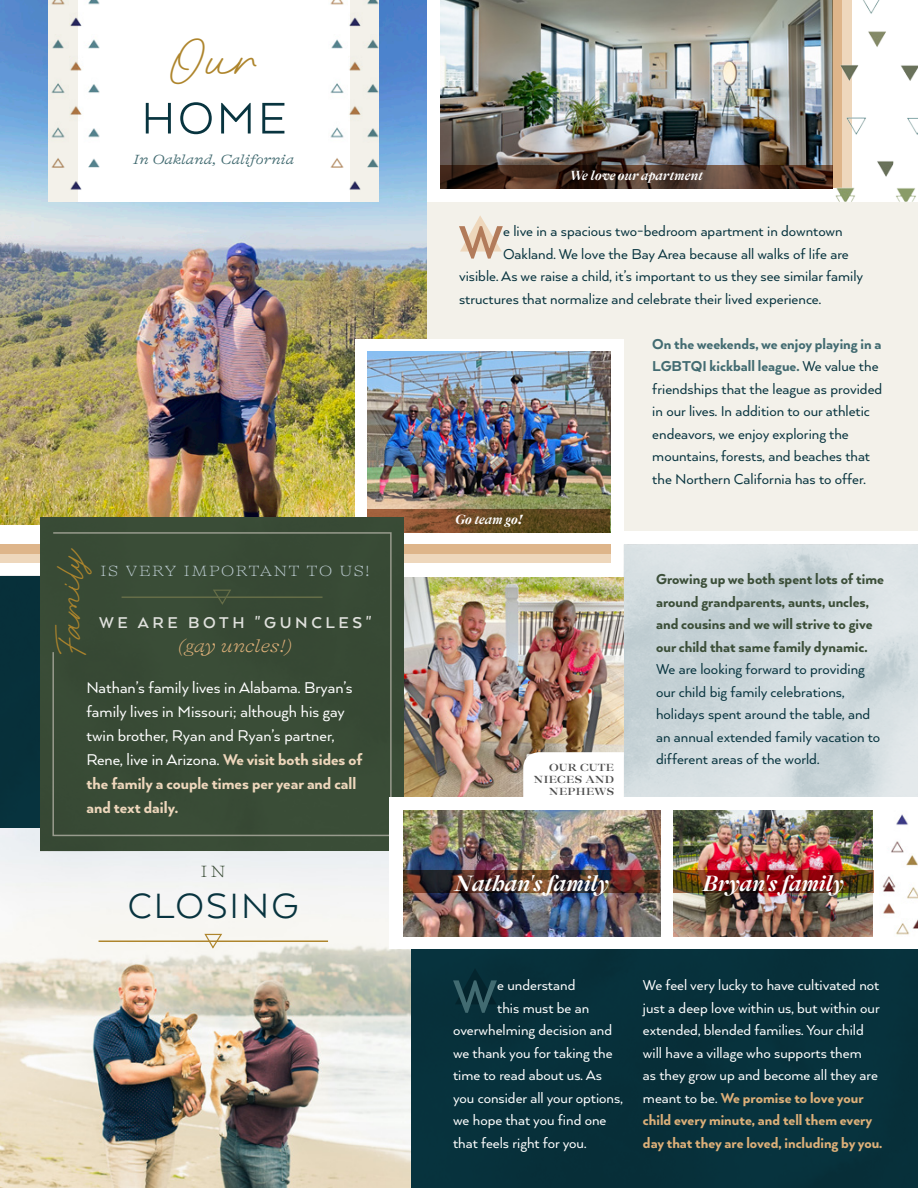
<style>
.page{position:relative;width:918px;height:1188px;background:#fff}
.page>*{position:absolute;margin:0;border:0;box-sizing:border-box;transform-origin:0 0}
.t1{font:700 54px "Arquitecta";color:#b27b5a}
.t2{font:700 54px "Arquitecta";color:#426b71}
.t3{font:51px "Arquitecta";color:#08343f}
.t4{font:40.5px "Arquitecta";letter-spacing:.05em;color:#08343f}
.t5{font:34.5px "Rocket Clouds DEMO";color:#ae852c}
.t6{font:23.25px "Rocket Clouds DEMO";color:#ae852c}
.t7{font:italic 700 22.5px "GT Alpina Fine";color:#fff}
.t8{font:18px/24px "Arquitecta";color:#fff}
.t9{font:700 18px "Arquitecta";letter-spacing:.2em;color:#e0e1dd}
.t10{font:italic 100 expanded 18px "GT Alpina";letter-spacing:-.01em;color:#ddb079}
.t11{font:16.5px/22.5px "Arquitecta";color:#08343f}
.t12{font:16.5px/22.5px "Arquitecta";color:#fff}
.t13{font:100 expanded 16.5px "GT Alpina";color:#3b4e38}
.t14{font:100 expanded 15px "GT Alpina";letter-spacing:.11em;color:#bbcacf}
.t15{font:italic 700 13.5px "GT Alpina Fine";color:#fff}
.t16{font:italic 300 expanded 13.5px "GT Alpina";color:#426b71}
.t17{font:700 expanded 10.5px/12px "GT Alpina Fine";letter-spacing:.04em;color:#4d4d4d;text-align:right}
.s1{font-weight:800;color:#eed7bc}
.s2{font-weight:800;color:#426b71}
.s3{font-weight:800;color:#3b4e38}
.s4{font-weight:800;color:#ddb079}
</style>
<div class="page">
<div style="left:411px;top:949px;width:507px;height:239px;background:#07313b"></div>
<img style="left:0;top:0;width:427px;height:525px">
<div style="left:427px;top:79px;width:491px;height:452px;background:#f3f1ea"></div>
<div style="left:78px;top:0;width:272px;height:202px;background:#fff"></div>
<div style="left:0;top:544px;width:610px;height:19px;background:#eed7bc"></div>
<div style="left:0;top:544px;width:610px;height:10px;background:#deb58a"></div>
<div style="left:355px;top:339px;width:269px;height:202px;background:#fff"></div>
<img style="left:368px;top:351px;width:242px;height:158px">
<div style="left:427px;top:0;width:491px;height:202px;background:#fff"></div>
<div style="left:0;top:576px;width:40px;height:252px;background:#07303a"></div>
<svg style="left:368px;top:509px;width:242px;height:23px;background:#6e4c25"></svg>
<img style="left:441px;top:0;width:392px;height:165px">
<img style="left:0;top:828px;width:411px;height:360px">
<img style="left:404px;top:578px;width:220px;height:219px">
<div style="left:40px;top:517px;width:364px;height:334px;background:#394b36"></div>
<div style="left:52px;top:531px;width:340px;height:306px;background:#394b36"></div>
<svg style="left:460px;top:216px;width:42px;height:36px"></svg>
<hr style="left:122px;top:596px;width:201px;height:2px;background:#656d47">
<svg style="left:212px;top:589px;width:20px;height:16px"></svg>
<div style="left:390px;top:797px;width:528px;height:152px;background:#fff"></div>
<img style="left:404px;top:810px;width:256px;height:126px">
<img style="left:673px;top:810px;width:245px;height:126px">
<svg style="left:523px;top:752px;width:101px;height:45px"></svg>
<hr style="left:99px;top:941px;width:229px;height:1px;background:#ae852c">
<svg style="left:203px;top:933px;width:20px;height:16px"></svg>
<img style="left:49px;top:0;width:51px;height:202px">
<img style="left:330px;top:0;width:49px;height:202px">
<svg style="left:441px;top:165px;width:392px;height:23px;background:#432c21"></svg>
<img style="left:833px;top:0;width:85px;height:202px">
<svg style="left:455px;top:968px;width:42px;height:36px;background:#052a33"></svg>
<img style="left:404px;top:870px;width:256px;height:23px">
<img style="left:673px;top:870px;width:201px;height:23px">
<p class="t5" style="left:171px;top:43px;width:88px">Our</p>
<p class="t3" style="left:141px;top:86px;width:147px">HOME</p>
<p class="t16" style="left:134px;top:151px;width:162px">In Oakland, California</p>
<p class="t6" style="left:58px;top:655px;width:117px;rotate:-90deg">Family</p>
<p class="t14" style="left:101px;top:562px;width:271px">IS VERY IMPORTANT TO US!</p>
<p class="t9" style="left:99px;top:612px;width:274px">WE ARE BOTH "GUNCLES"</p>
<p class="t10" style="left:178px;top:636px;width:116px">(gay uncles!)</p>
<p class="t8" style="left:86px;top:675px;width:278px">Nathan’s family lives in Alabama. Bryan’s family lives in Missouri; although his gay twin brother, Ryan and Ryan’s partner, Rene, live in Arizona. <span class="s1">We visit both sides of the family a couple times per year and call and text daily.</span></p>
<p class="t13" style="left:201px;top:862px;width:26px">IN</p>
<p class="t4" style="left:128px;top:880px;width:172px">CLOSING</p>
<p class="t15" style="left:570px;top:168px;width:135px">We love our apartment</p>
<p class="t1" style="left:459px;top:209px;width:46px">W</p>
<p class="t11" style="left:503px;top:219px;width:341px">e live in a spacious two-bedroom apartment in downtown</p>
<p class="t11" style="left:503px;top:242px;width:347px">Oakland. We love the Bay Area because all walks of life are</p>
<p class="t11" style="left:459px;top:264px;width:406px">visible. As we raise a child, it’s important to us they see similar family</p>
<p class="t11" style="left:459px;top:287px;width:364px">structures that normalize and celebrate their lived experience.</p>
<p class="t11" style="left:652px;top:332px;width:231px"><span class="s2">On the weekends, we enjoy playing in a LGBTQI kickball league.</span> We value the friendships that the league as provided in our lives. In addition to our athletic endeavors, we enjoy exploring the mountains, forests, and beaches that the Northern California has to offer.</p>
<p class="t15" style="left:455px;top:512px;width:69px">Go team go!</p>
<p class="t17" style="left:534px;top:762px;width:82px">OUR CUTE<br>NIECES AND<br>NEPHEWS</p>
<p class="t11" style="left:656px;top:567px;width:229px"><span class="s3">Growing up we both spent lots of time around grandparents, aunts, uncles, and cousins and we will strive to give our child that same family dynamic.<br></span>We are looking forward to providing our child big family celebrations, holidays spent around the table, and an annual extended family vacation to different areas of the world.</p>
<p class="t7" style="left:455px;top:871px;width:156px">Nathan's family</p>
<p class="t7" style="left:703px;top:871px;width:143px">Bryan's family</p>
<p class="t2" style="left:453px;top:963px;width:46px">W</p>
<p class="t12" style="left:497px;top:974px;width:80px">e understand</p>
<p class="t12" style="left:497px;top:996px;width:94px">this must be an</p>
<p class="t12" style="left:453px;top:1019px;width:161px">overwhelming decision and</p>
<p class="t12" style="left:453px;top:1041px;width:161px">we thank you for taking the</p>
<p class="t12" style="left:453px;top:1064px;width:151px">time to read about us. As</p>
<p class="t12" style="left:453px;top:1086px;width:171px">you consider all your options,</p>
<p class="t12" style="left:453px;top:1109px;width:155px">we hope that you find one</p>
<p class="t12" style="left:453px;top:1131px;width:135px">that feels right for you.</p>
<p class="t12" style="left:643px;top:974px;width:241px">We feel very lucky to have cultivated not just a deep love within us, but within our extended, blended families. Your child will have a village who supports them<br>as they grow up and become all they are meant to be. <span class="s4">We promise to love your child every minute, and tell them every day that they are loved, including by you.</span></p>
</div>
